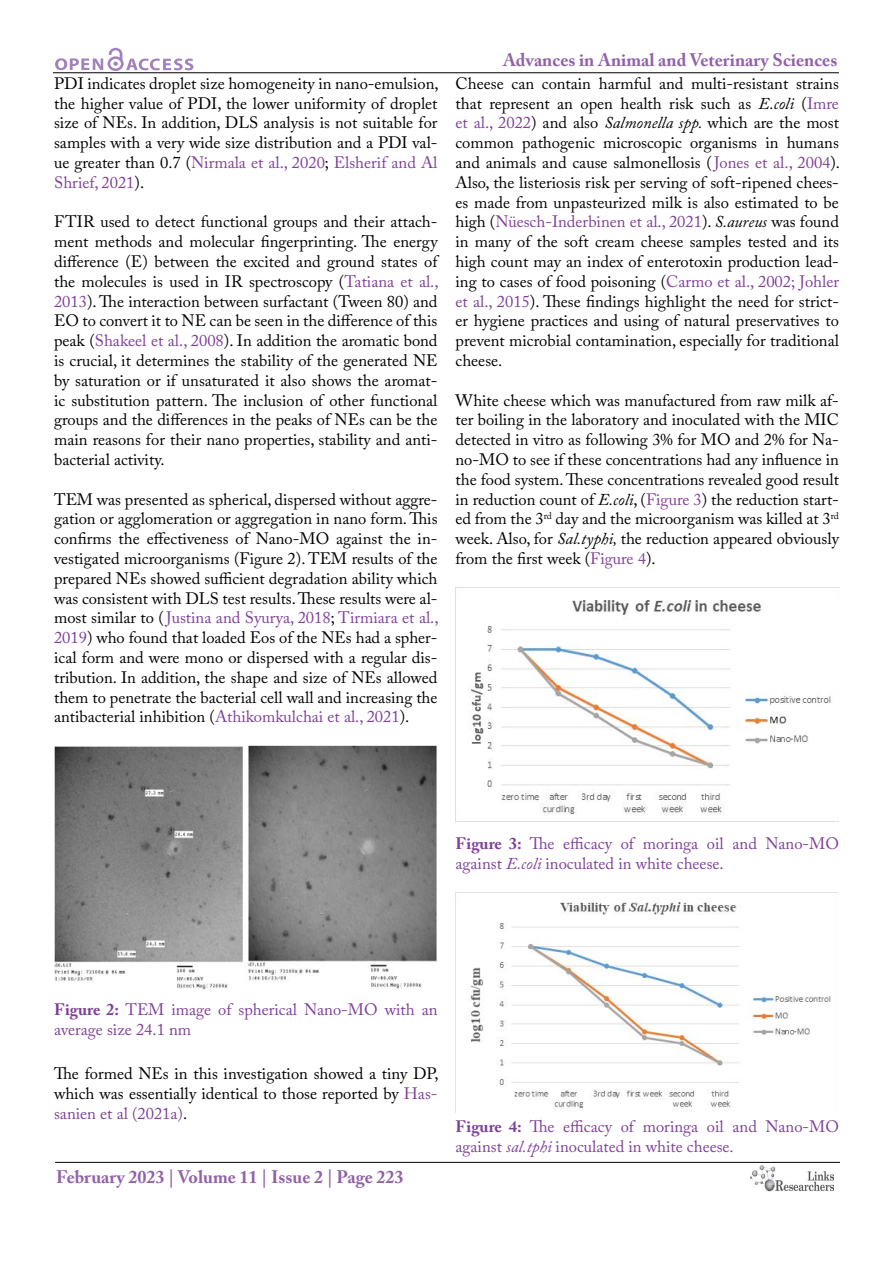
<style>
.page{position:relative;width:893px;height:1263px;background:#fff}
.page>*{position:absolute;margin:0;border:0;box-sizing:border-box;transform-origin:0 0}
.t1{font:700 18px "Adobe Caslon Pro";color:#9161a9}
.t2{font:16.5px/19.8px "Adobe Caslon Pro";color:#000;text-align:justify}
.t3{font:16.5px/19.8px "Adobe Caslon Pro";color:#7f3f98}
.s1{color:#7f3f98}
.s2{font-style:italic}
.s3{font-weight:700}
</style>
<div class="page">
<hr style="left:53px;top:72px;width:786px;height:1px;background:#000">
<hr style="left:55px;top:1162px;width:785px;height:1px;background:#000">
<svg style="left:55px;top:48px;width:138px;height:23px"></svg>
<img style="left:750px;top:1166px;width:83px;height:26px">
<img style="left:54px;top:745px;width:383px;height:245px">
<img style="left:456px;top:587px;width:383px;height:235px">
<img style="left:456px;top:892px;width:382px;height:217px">
<p class="t2" style="left:54px;top:73px;width:386px">PDI indicates droplet size homogeneity in nano-emulsion, the higher value of PDI, the lower uniformity of droplet size of NEs. In addition, DLS analysis is not suitable for samples with a very wide size distribution and a PDI val&shy;ue greater than 0.7 (<span class="s1">Nirmala et al., 2020</span>; <span class="s1">Elsherif and Al Shrief, 2021</span>).</p>
<p class="t2" style="left:54px;top:212px;width:386px">FTIR used to detect functional groups and their attach&shy;ment methods and molecular fingerprinting. The energy difference (E) between the excited and ground states of the molecules is used in IR spectroscopy (<span class="s1">Tatiana et al., 2013</span>). The interaction between surfactant (Tween 80) and EO to convert it to NE can be seen in the difference of this peak (<span class="s1">Shakeel et al., 2008</span>). In addition the aromatic bond is crucial, it determines the stability of the generated NE by saturation or if unsaturated it also shows the aromat&shy;ic substitution pattern. The inclusion of other functional groups and the differences in the peaks of NEs can be the main reasons for their nano properties, stability and anti&shy;bacterial activity.</p>
<p class="t2" style="left:54px;top:489px;width:386px">TEM was presented as spherical, dispersed without aggre&shy;gation or agglomeration or aggregation in nano form. This confirms the effectiveness of Nano-MO against the in&shy;vestigated microorganisms (Figure 2). TEM results of the prepared NEs showed sufficient degradation ability which was consistent with DLS test results. These results were al&shy;most similar to (<span class="s1">Justina and Syurya, 2018</span>; <span class="s1">Tirmiara et al., 2019</span>) who found that loaded Eos of the NEs had a spher&shy;ical form and were mono or dispersed with a regular dis&shy;tribution. In addition, the shape and size of NEs allowed them to penetrate the bacterial cell wall and increasing the antibacterial inhibition (<span class="s1">Athikomkulchai et al., 2021</span>).</p>
<p class="t1" style="left:503px;top:50px;width:336px">Advances in Animal and Veterinary Sciences</p>
<p class="t2" style="left:455px;top:73px;width:386px">Cheese can contain harmful and multi-resistant strains that represent an open health risk such as <span class="s2">E.coli</span> (<span class="s1">Imre et al., 2022</span>) and also <span class="s2">Salmonella spp.</span> which are the most common pathogenic microscopic organisms in humans and animals and cause salmonellosis (<span class="s1">Jones et al., 2004</span>).<br>Also, the listeriosis risk per serving of soft-ripened chees&shy;es made from unpasteurized milk is also estimated to be high (<span class="s1">Nüesch-Inderbinen et al., 2021</span>). <span class="s2">S.aureus</span> was found in many of the soft cream cheese samples tested and its high count may an index of enterotoxin production lead&shy;ing to cases of food poisoning (<span class="s1">Carmo et al., 2002; Johler et al., 2015</span>). These findings highlight the need for strict&shy;er hygiene practices and using of natural preservatives to prevent microbial contamination, especially for traditional cheese.</p>
<p class="t2" style="left:455px;top:390px;width:385px">White cheese which was manufactured from raw milk af&shy;ter boiling in the laboratory and inoculated with the MIC detected in vitro as following 3% for MO and 2% for Na&shy;no-MO to see if these concentrations had any influence in the food system. These concentrations revealed good result in reduction count of <span class="s2">E.coli</span>, (<span class="s1">Figure 3</span>) the reduction start&shy;ed from the 3<sup>rd</sup> day and the microorganism was killed at 3<sup>rd </sup>week. Also, for <span class="s2">Sal.typhi,</span> the reduction appeared obviously from the first week (<span class="s1">Figure 4</span>).</p>
<p class="t3" style="left:455px;top:833px;width:385px"><span class="s3">Figure 3:</span> The efficacy of moringa oil and Nano-MO against <span class="s2">E.coli</span> inoculated in white cheese.</p>
<p class="t3" style="left:54px;top:999px;width:385px"><span class="s3">Figure 2:</span> TEM image of spherical Nano-MO with an average size 24.1 nm</p>
<p class="t2" style="left:54px;top:1064px;width:386px">The formed NEs in this investigation showed a tiny DP, which was essentially identical to those reported by <span class="s1">Has&shy;sanien et al (2021a)</span>.</p>
<p class="t1" style="left:56px;top:1166px;width:349px">February 2023 | Volume 11 | Issue 2 | Page 223</p>
<p class="t3" style="left:455px;top:1116px;width:385px"><span class="s3">Figure 4:</span> The efficacy of moringa oil and Nano-MO against <span class="s2">sal.tphi</span> inoculated in white cheese.</p>
</div>
